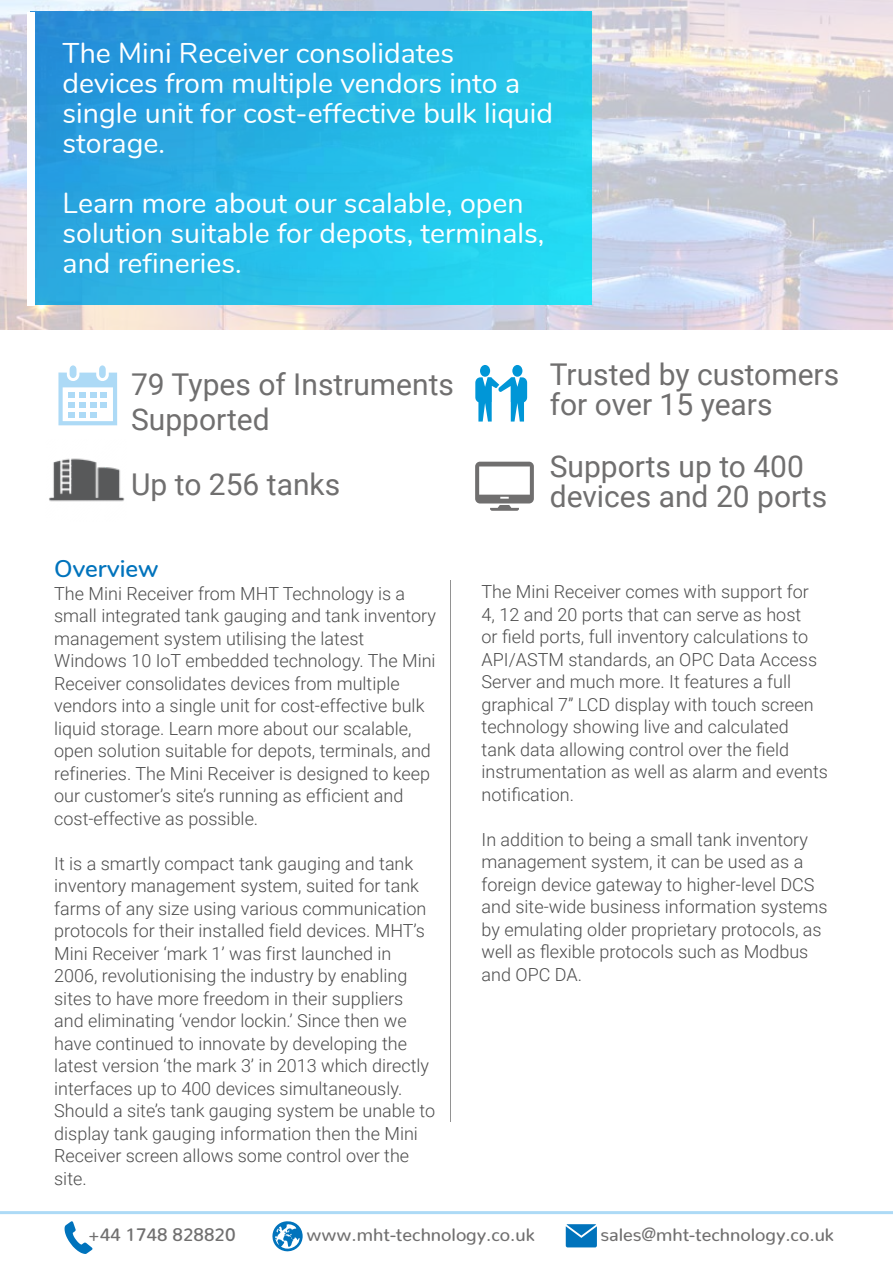
<style>
.page{position:relative;width:893px;height:1263px;background:#fff}
.page>*{position:absolute;margin:0;border:0;box-sizing:border-box;transform-origin:0 0}
.t1{font:30px/30px "Roboto";color:#706f6f}
.t2{font:28.5px/30px "Nunito";color:#fff}
.t3{font:600 24px "Nunito";color:#0073bc}
.t4{font:300 18px/22.5px "Roboto";color:#4d4d4d}
.t5{font:500 18px "Nunito";color:#706f6f}
</style>
<div class="page">
<hr style="left:0;top:1211px;width:893px;height:3px;background:#addaf6">
<svg style="left:272px;top:1221px;width:31px;height:31px"></svg>
<svg style="left:566px;top:1224px;width:31px;height:23px"></svg>
<svg style="left:65px;top:1221px;width:27px;height:33px"></svg>
<img style="left:0;top:0;width:893px;height:330px">
<img style="left:34px;top:12px;width:557px;height:293px">
<div style="left:512px;top:365px;width:10px;height:12px;background:#0096d7;border-radius:50%"></div>
<div style="left:480px;top:365px;width:10px;height:12px;background:#0096d7;border-radius:50%"></div>
<svg style="left:475px;top:377px;width:52px;height:45px"></svg>
<svg style="left:58px;top:365px;width:59px;height:60px"></svg>
<hr style="left:450px;top:580px;width:1px;height:541px;background:#706f6f">
<div style="left:27px;top:12px;width:7px;height:293px;background:#fff"></div>
<svg style="left:475px;top:462px;width:59px;height:49px"></svg>
<img style="left:49px;top:458px;width:76px;height:44px">
<h2 class="t2" style="left:63px;top:36px;width:492px">The Mini Receiver consolidates devices from multiple vendors into a single unit for cost-effective bulk liquid storage.</h2>
<h2 class="t2" style="left:63px;top:186px;width:483px">Learn more about our scalable, open solution suitable for depots, terminals, and refineries.</h2>
<h1 class="t1" style="left:131px;top:366px;width:324px;line-height:34.5px">79 Types of Instruments<br>Supported</h1>
<h1 class="t1" style="left:550px;top:358px;width:291px">Trusted by customers for over 15 years</h1>
<h1 class="t1" style="left:131px;top:469px;width:211px">Up to 256 tanks</h1>
<h1 class="t1" style="left:550px;top:450px;width:279px">Supports up to 400 devices and 20 ports</h1>
<h3 class="t3" style="left:54px;top:551px;width:106px">Overview</h3>
<p class="t4" style="left:54px;top:581px;width:383px">The Mini Receiver from MHT Technology is a small integrated tank gauging and tank inventory management system utilising the latest Windows 10 IoT embedded technology. The Mini Receiver consolidates devices from multiple vendors into a single unit for cost-effective bulk liquid storage. Learn more about our scalable, open solution suitable for depots, terminals, and refineries. The Mini Receiver is designed to keep our customer’s site’s running as efficient and cost-effective as possible.</p>
<p class="t4" style="left:54px;top:851px;width:383px">It is a smartly compact tank gauging and tank inventory management system, suited for tank farms of any size using various communication protocols for their installed field devices. MHT’s Mini Receiver ‘mark 1’ was first launched in 2006, revolutionising the industry by enabling sites to have more freedom in their suppliers and eliminating ‘vendor lockin.’ Since then we have continued to innovate by developing the latest version ‘the mark 3’ in 2013 which directly interfaces up to 400 devices simultaneously.<br>Should a site’s tank gauging system be unable to display tank gauging information then the Mini Receiver screen allows some control over the site.</p>
<p class="t4" style="left:482px;top:580px;width:348px">The Mini Receiver comes with support for<br>4, 12 and 20 ports that can serve as host<br>or field ports, full inventory calculations to API/ASTM standards, an OPC Data Access Server and much more. It features a full graphical 7” LCD display with touch screen technology showing live and calculated<br>tank data allowing control over the field instrumentation as well as alarm and events notification.</p>
<p class="t4" style="left:482px;top:827px;width:347px">In addition to being a small tank inventory management system, it can be used as a foreign device gateway to higher-level DCS and site-wide business information systems by emulating older proprietary protocols, as well as flexible protocols such as Modbus and OPC DA.</p>
<p class="t5" style="left:88px;top:1219px;width:149px">+44 1748 828820</p>
<p class="t5" style="left:307px;top:1219px;width:229px">www.mht-technology.co.uk</p>
<p class="t5" style="left:601px;top:1219px;width:235px">sales@mht-technology.co.uk</p>
</div>
